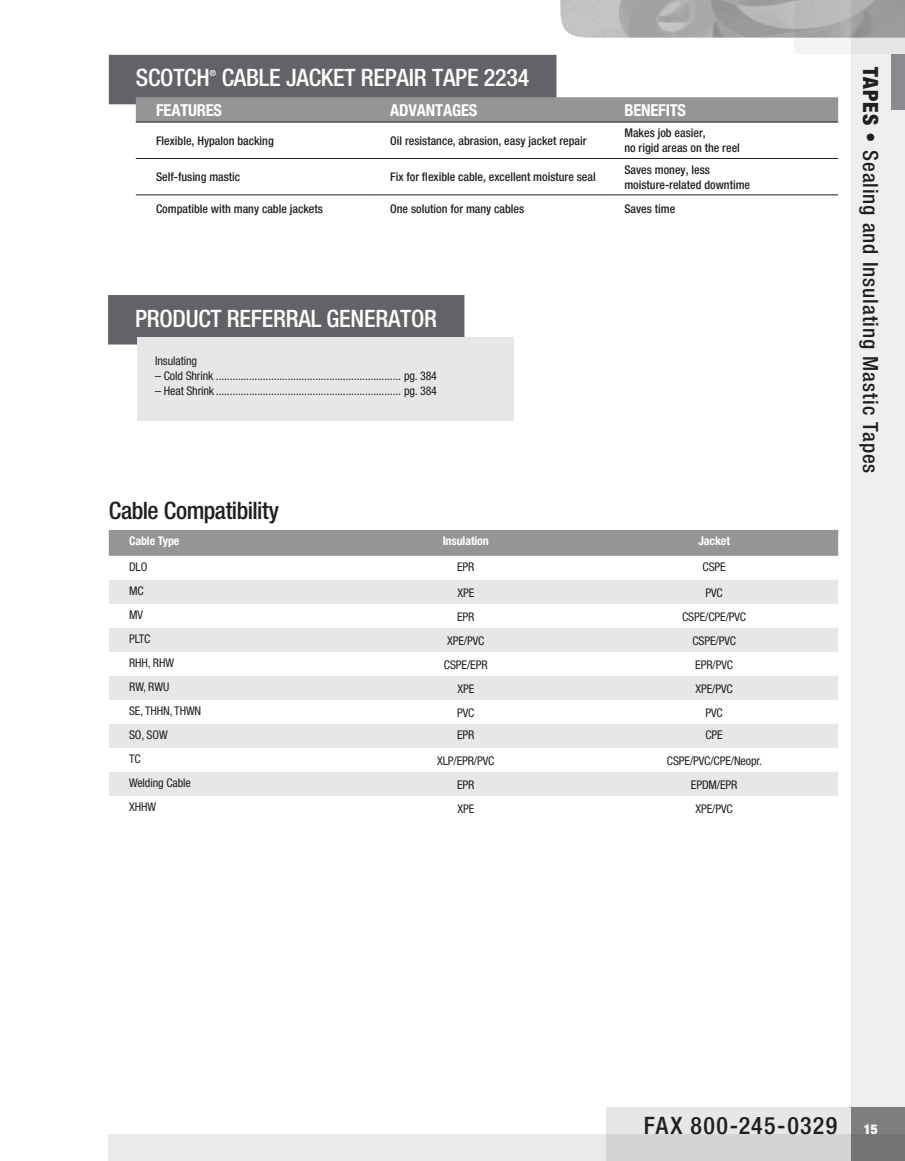
<style>
.page{position:relative;width:905px;height:1161px;background:#fff}
.page>*{position:absolute;margin:0;border:0;box-sizing:border-box;transform-origin:0 0}
.t1{font:500 condensed 24px "Helvetica Neue";letter-spacing:-.01em;color:#fff}
.t2{font:500 condensed 24px "Helvetica Neue";letter-spacing:-.015em;color:#221f1f}
.t3{font:500 condensed 24px "Helvetica Neue";letter-spacing:.06em;color:#221f1f}
.t4{font:500 condensed 21px "Helvetica Neue";letter-spacing:.045em;color:#221f1f}
.t5{font:700 condensed 16.5px "Helvetica Neue";letter-spacing:-.01em;color:#fff}
.t6{font:condensed 12px "Helvetica Neue";letter-spacing:-.01em;color:#221f1f}
.t7{font:500 condensed 12px/15px "Helvetica Neue";color:#221f1f}
.t8{font:700 condensed 12px "Helvetica Neue";letter-spacing:-.01em;color:#fff}
.t9{font:500 condensed 8.4px "Helvetica Neue";color:#fff}
.s1{font-weight:900}
.s2{font-weight:900;font-size:13.5px;color:#fff}
</style>
<div class="page">
<div style="left:794px;top:0;width:110px;height:54px;background:#f4f4f4"></div>
<img style="left:560px;top:0;width:291px;height:38px">
<div style="left:851px;top:0;width:53px;height:1161px;background:#efeff0"></div>
<div style="left:605px;top:1107px;width:299px;height:54px;background:#e7e7e8"></div>
<div style="left:851px;top:1107px;width:53px;height:54px;background:#7d7e80"></div>
<svg style="left:108px;top:1134px;width:796px;height:27px;background:#dadbdb"></svg>
<div style="left:891px;top:54px;width:13px;height:55px;background:#8a8b8e"></div>
<div style="left:109px;top:530px;width:729px;height:26px;background:#939597"></div>
<svg style="left:109px;top:580px;width:729px;height:216px;fill:#e6e7e8"></svg>
<div style="left:109px;top:55px;width:447px;height:49px;background:#626366"></div>
<svg style="left:136px;top:97px;width:702px;height:25px;background:#919394"></svg>
<hr style="left:136px;top:158px;width:234px;height:1px;background:#221f1f">
<hr style="left:370px;top:158px;width:234px;height:1px;background:#221f1f">
<hr style="left:604px;top:158px;width:234px;height:1px;background:#221f1f">
<hr style="left:136px;top:195px;width:234px;height:1px;background:#221f1f">
<hr style="left:370px;top:195px;width:234px;height:1px;background:#221f1f">
<hr style="left:604px;top:195px;width:234px;height:1px;background:#221f1f">
<hr style="left:136px;top:122px;width:234px;height:1px;background:#221f1f">
<hr style="left:370px;top:122px;width:234px;height:1px;background:#221f1f">
<hr style="left:604px;top:122px;width:234px;height:1px;background:#221f1f">
<div style="left:108px;top:295px;width:356px;height:50px;background:#626366"></div>
<div style="left:137px;top:337px;width:376px;height:84px;background:#e6e7e8"></div>
<h1 class="t1" style="left:136px;top:69px;width:75px">SCOTCH</h1>
<p class="t9" style="left:209px;top:69px;width:8px">®</p>
<h1 class="t1" style="left:222px;top:69px;width:309px">CABLE JACKET REPAIR TAPE 2234</h1>
<h3 class="t5" style="left:156px;top:104px;width:68px">FEATURES</h3>
<h3 class="t5" style="left:390px;top:104px;width:89px">ADVANTAGES</h3>
<h3 class="t5" style="left:624px;top:104px;width:63px">BENEFITS</h3>
<p class="t7" style="left:156px;top:134px;width:119px">Flexible, Hypalon backing</p>
<p class="t7" style="left:390px;top:134px;width:198px">Oil resistance, abrasion, easy jacket repair</p>
<p class="t7" style="left:624px;top:127px;width:117px">Makes job easier,<br>no rigid areas on the reel</p>
<p class="t7" style="left:156px;top:171px;width:86px">Self-fusing mastic</p>
<p class="t7" style="left:390px;top:171px;width:207px">Fix for flexible cable, excellent moisture seal</p>
<p class="t7" style="left:624px;top:163px;width:127px">Saves money, less moisture-related downtime</p>
<p class="t7" style="left:156px;top:202px;width:168px">Compatible with many cable jackets</p>
<p class="t7" style="left:390px;top:202px;width:135px">One solution for many cables</p>
<p class="t7" style="left:624px;top:202px;width:52px">Saves time</p>
<h1 class="t1" style="left:135px;top:309px;width:303px">PRODUCT REFERRAL GENERATOR</h1>
<p class="t6" style="left:155px;top:356px;width:43px">Insulating</p>
<p class="t6" style="left:155px;top:371px;width:283px">– Cold Shrink ................................................................... pg. 384</p>
<p class="t6" style="left:155px;top:386px;width:283px">– Heat Shrink ................................................................... pg. 384</p>
<h1 class="t2" style="left:109px;top:502px;width:172px">Cable Compatibility</h1>
<p class="t8" style="left:129px;top:536px;width:52px">Cable Type</p>
<p class="t8" style="left:442px;top:536px;width:48px">Insulation</p>
<p class="t8" style="left:698px;top:536px;width:33px">Jacket</p>
<p class="t6" style="left:129px;top:563px;width:20px">DLO</p>
<p class="t6" style="left:457px;top:563px;width:19px">EPR</p>
<p class="t6" style="left:702px;top:563px;width:25px">CSPE</p>
<p class="t6" style="left:129px;top:587px;width:16px">MC</p>
<p class="t6" style="left:457px;top:588px;width:18px">XPE</p>
<p class="t6" style="left:705px;top:588px;width:19px">PVC</p>
<p class="t6" style="left:129px;top:611px;width:15px">MV</p>
<p class="t6" style="left:457px;top:612px;width:19px">EPR</p>
<p class="t6" style="left:682px;top:612px;width:66px">CSPE/CPE/PVC</p>
<p class="t6" style="left:129px;top:635px;width:23px">PLTC</p>
<p class="t6" style="left:447px;top:636px;width:39px">XPE/PVC</p>
<p class="t6" style="left:692px;top:636px;width:45px">CSPE/PVC</p>
<p class="t6" style="left:129px;top:659px;width:46px">RHH, RHW</p>
<p class="t6" style="left:444px;top:660px;width:45px">CSPE/EPR</p>
<p class="t6" style="left:695px;top:660px;width:39px">EPR/PVC</p>
<p class="t6" style="left:129px;top:683px;width:42px">RW, RWU</p>
<p class="t6" style="left:457px;top:684px;width:18px">XPE</p>
<p class="t6" style="left:695px;top:684px;width:39px">XPE/PVC</p>
<p class="t6" style="left:129px;top:707px;width:74px">SE, THHN, THWN</p>
<p class="t6" style="left:457px;top:708px;width:19px">PVC</p>
<p class="t6" style="left:705px;top:708px;width:19px">PVC</p>
<p class="t6" style="left:129px;top:731px;width:40px">SO, SOW</p>
<p class="t6" style="left:457px;top:731px;width:19px">EPR</p>
<p class="t6" style="left:705px;top:731px;width:19px">CPE</p>
<p class="t6" style="left:129px;top:755px;width:13px">TC</p>
<p class="t6" style="left:437px;top:756px;width:59px">XLP/EPR/PVC</p>
<p class="t6" style="left:667px;top:756px;width:96px">CSPE/PVC/CPE/Neopr.</p>
<p class="t6" style="left:129px;top:779px;width:63px">Welding Cable</p>
<p class="t6" style="left:457px;top:780px;width:19px">EPR</p>
<p class="t6" style="left:691px;top:780px;width:48px">EPDM/EPR</p>
<p class="t6" style="left:129px;top:803px;width:28px">XHHW</p>
<p class="t6" style="left:457px;top:804px;width:18px">XPE</p>
<p class="t6" style="left:695px;top:804px;width:39px">XPE/PVC</p>
<h2 class="t4" style="left:883px;top:67px;width:408px;rotate:90deg"><span class="s1">TAPES</span> • Sealing and Insulating Mastic Tapes</h2>
<h1 class="t3" style="left:643px;top:1116px;width:236px">FAX 800-245-0329 <span class="s2">15</span></h1>
</div>
